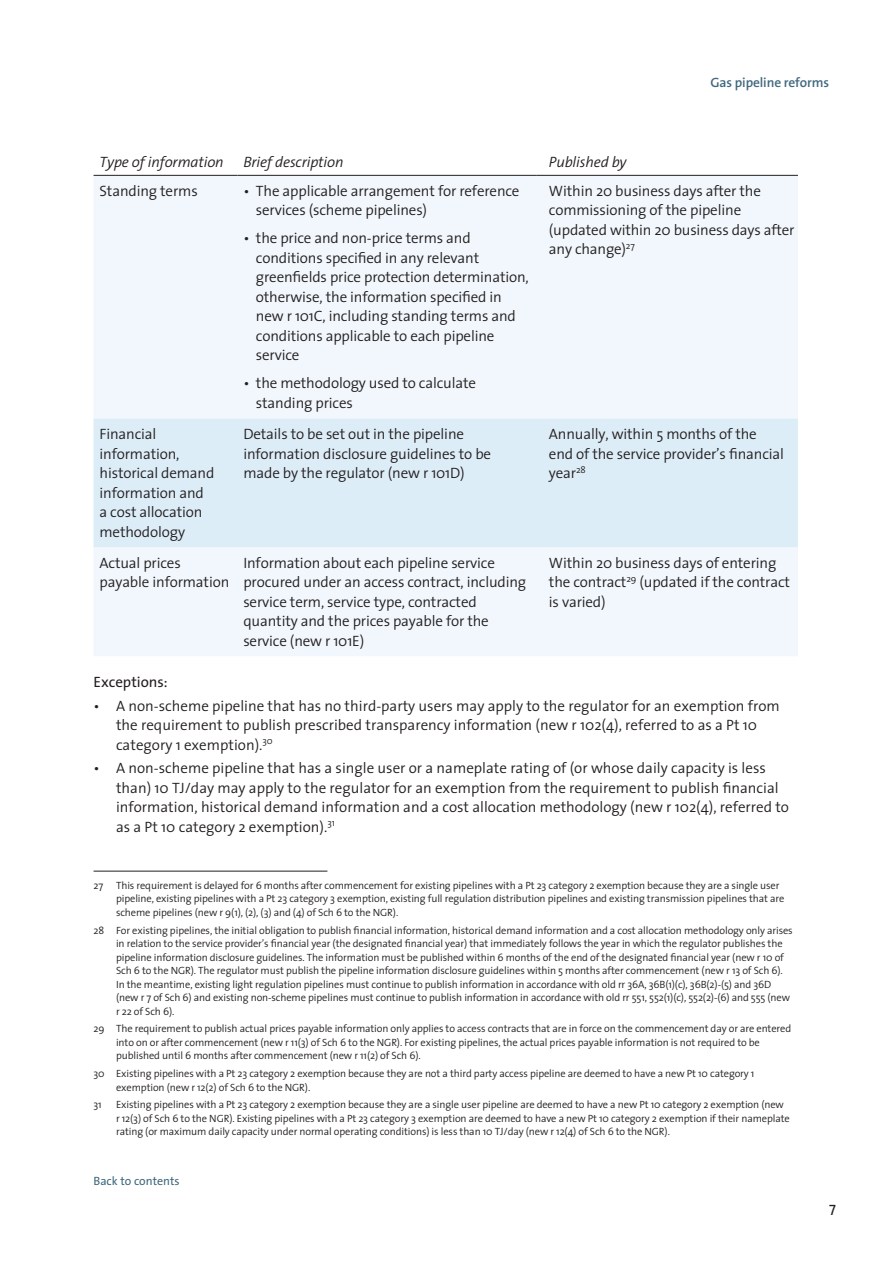
<style>
.page{position:relative;width:893px;height:1263px;background:#fff}
.page>*{position:absolute;margin:0;border:0;box-sizing:border-box;transform-origin:0 0}
.Text{font:300 15px/19.5px "The Sans";letter-spacing:-.01em;color:#231f20}
.Text-2{font:italic 300 15px "The Sans";letter-spacing:-.01em;color:#231f20}
.Head_3{font:15px "The Sans";color:#231f20}
.t1{font:15px "The Sans Caps";color:#231f20}
.MAIN_HEAD{font:600 13.5px "The Sans";letter-spacing:-.01em;color:#40687e}
.Head_1{font:12px "The Sans";color:#40687e}
.Foot_note{font:300 10.5px/13.5px "The Sans";letter-spacing:-.01em;color:#231f20}
</style>
<div class="page">
<div style="left:94px;top:176px;width:704px;height:480px;background:#f1f7fc"></div>
<div style="left:94px;top:418px;width:704px;height:129px;background:#ddedf8"></div>
<hr style="left:94px;top:175px;width:143px;height:1px;background:#231f20">
<hr style="left:237px;top:175px;width:299px;height:1px;background:#231f20">
<hr style="left:536px;top:175px;width:262px;height:1px;background:#231f20">
<hr style="left:94px;top:871px;width:233px;height:1px;background:#231f20">
<p class="MAIN_HEAD" style="left:711px;top:71px;width:120px">Gas pipeline reforms</p>
<p class="Text-2" style="left:100px;top:149px;width:126px">Type of information</p>
<p class="Text-2" style="left:243px;top:149px;width:102px">Brief description</p>
<p class="Text-2" style="left:549px;top:149px;width:79px">Published by</p>
<p class="Text" style="left:100px;top:181px;width:100px">Standing terms</p>
<p class="Text" style="left:256px;top:181px;width:265px;text-indent:-13px">• The applicable arrangement for reference services (scheme pipelines)</p>
<p class="Text" style="left:256px;top:228px;width:274px;text-indent:-13px">• the price and non-price terms and conditions specified in any relevant greenfields price protection determination, otherwise, the information specified in new r 101C, including standing terms and conditions applicable to each pipeline service</p>
<p class="Text" style="left:256px;top:373px;width:222px;text-indent:-13px">• the methodology used to calculate standing prices</p>
<p class="Text" style="left:549px;top:181px;width:247px">Within 20 business days after the commissioning of the pipeline (updated within 20 business days after any change)<sup>27</sup></p>
<p class="Text" style="left:100px;top:424px;width:116px">Financial information, historical demand information and a cost allocation methodology</p>
<p class="Text" style="left:243px;top:424px;width:249px">Details to be set out in the pipeline information disclosure guidelines to be made by the regulator (new r 101D)</p>
<p class="Text" style="left:549px;top:424px;width:237px">Annually, within 5 months of the end of the service provider’s financial year<sup>28</sup></p>
<p class="Text" style="left:100px;top:552px;width:131px">Actual prices payable information</p>
<p class="Text" style="left:243px;top:552px;width:284px">Information about each pipeline service procured under an access contract, including service term, service type, contracted quantity and the prices payable for the service (new r 101E)</p>
<p class="Text" style="left:549px;top:552px;width:243px">Within 20 business days of entering the contract<sup>29</sup> (updated if the contract is varied)</p>
<p class="Head_3" style="left:94px;top:669px;width:76px">Exceptions:</p>
<p class="Text" style="left:116px;top:695px;width:665px;text-indent:-23px">• A non-scheme pipeline that has no third-party users may apply to the regulator for an exemption from the requirement to publish prescribed transparency information (new r 102(4), referred to as a Pt 10 category 1 exemption).<sup>30</sup></p>
<p class="Text" style="left:116px;top:758px;width:674px;text-indent:-23px">• A non-scheme pipeline that has a single user or a nameplate rating of (or whose daily capacity is less than) 10 TJ/day may apply to the regulator for an exemption from the requirement to publish financial information, historical demand information and a cost allocation methodology (new r 102(4), referred to as a Pt 10 category 2 exemption).<sup>31</sup></p>
<p class="Foot_note" style="left:116px;top:878px;width:670px;text-indent:-22px">27 This requirement is delayed for 6 months after commencement for existing pipelines with a Pt 23 category 2 exemption because they are a single user pipeline, existing pipelines with a Pt 23 category 3 exemption, existing full regulation distribution pipelines and existing transmission pipelines that are scheme pipelines (new r 9(1), (2), (3) and (4) of Sch 6 to the NGR).</p>
<p class="Foot_note" style="left:116px;top:923px;width:678px;text-indent:-22px">28 For existing pipelines, the initial obligation to publish financial information, historical demand information and a cost allocation methodology only arises in relation to the service provider’s financial year (the designated financial year) that immediately follows the year in which the regulator publishes the pipeline information disclosure guidelines. The information must be published within 6 months of the end of the designated financial year (new r 10 of Sch 6 to the NGR). The regulator must publish the pipeline information disclosure guidelines within 5 months after commencement (new r 13 of Sch 6).<br>In the meantime, existing light regulation pipelines must continue to publish information in accordance with old rr 36A, 36B(1)(c), 36B(2)-(5) and 36D (new r 7 of Sch 6) and existing non-scheme pipelines must continue to publish information in accordance with old rr 551, 552(1)(c), 552(2)-(6) and 555 (new r 22 of Sch 6).</p>
<p class="Foot_note" style="left:116px;top:1022px;width:677px;text-indent:-22px">29 The requirement to publish actual prices payable information only applies to access contracts that are in force on the commencement day or are entered into on or after commencement (new r 11(3) of Sch 6 to the NGR). For existing pipelines, the actual prices payable information is not required to be published until 6 months after commencement (new r 11(2) of Sch 6).</p>
<p class="Foot_note" style="left:116px;top:1066px;width:640px;text-indent:-22px">30 Existing pipelines with a Pt 23 category 2 exemption because they are not a third party access pipeline are deemed to have a new Pt 10 category 1 exemption (new r 12(2) of Sch 6 to the NGR).</p>
<p class="Foot_note" style="left:94px;top:1098px;width:10px">31</p>
<p class="Foot_note" style="left:116px;top:1098px;width:675px">Existing pipelines with a Pt 23 category 2 exemption because they are a single user pipeline are deemed to have a new Pt 10 category 2 exemption (new r 12(3) of Sch 6 to the NGR). Existing pipelines with a Pt 23 category 3 exemption are deemed to have a new Pt 10 category 2 exemption if their nameplate rating (or maximum daily capacity under normal operating conditions) is less than 10 TJ/day (new r 12(4) of Sch 6 to the NGR).</p>
<p class="Head_1" style="left:94px;top:1171px;width:88px">Back to contents</p>
<h1 class="t1" style="left:829px;top:1198px;width:8px">7</h1>
</div>
